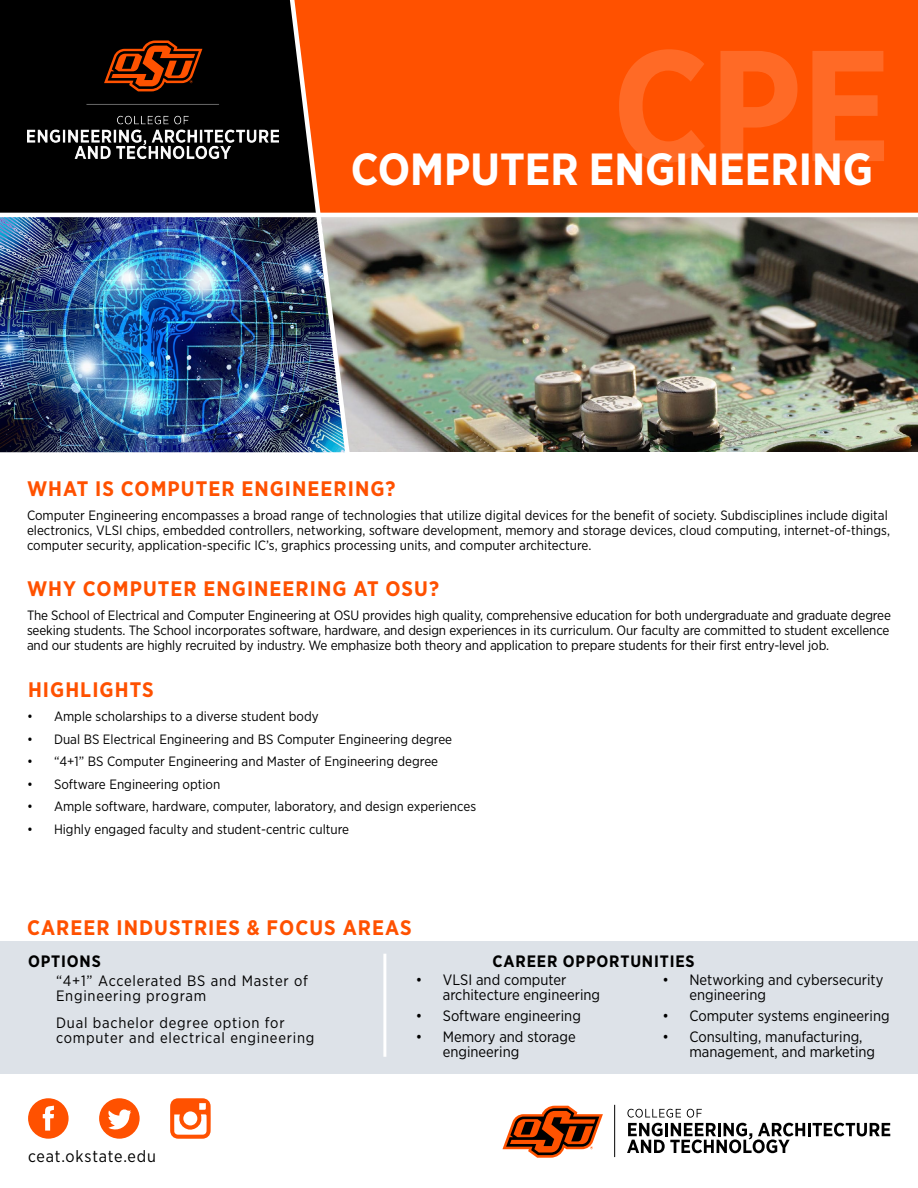
<style>
.page{position:relative;width:918px;height:1188px;background:#fff}
.page>*{position:absolute;margin:0;border:0;box-sizing:border-box;transform-origin:0 0}
.t1{font:700 157.5px "Gotham Narrow";color:#fff}
.t2{font:700 45px "Gotham Narrow";color:#fff}
.t3{font:700 21px "Gotham Narrow";letter-spacing:.05em;color:#ff5100}
.t4{font:700 16.5px "Gotham Narrow";letter-spacing:.05em;color:#000}
.t5{font:16.5px "Gotham Narrow";letter-spacing:.05em;color:#000}
.t6{font:15px/15px "Gotham Narrow";color:#000}
.t7{font:15px/15px "Gotham Narrow";letter-spacing:.05em;color:#000}
.t8{font:13.5px/15px "Gotham Narrow";color:#000}
</style>
<div class="page">
<div style="left:0;top:0;width:286px;height:213px;background:#000"></div>
<img style="left:27px;top:98px;width:252px;height:61px">
<img style="left:353px;top:217px;width:565px;height:235px">
<img style="left:0;top:217px;width:286px;height:235px">
<div style="left:353px;top:0;width:565px;height:213px;background:#ff5100"></div>
<img style="left:286px;top:0;width:67px;height:453px">
<hr style="left:0;top:213px;width:918px;height:4px;background:#fff">
<div style="left:0;top:941px;width:918px;height:133px;background:#dde2e8"></div>
<hr style="left:383px;top:954px;width:3px;height:103px;background:#fff">
<hr style="left:614px;top:1105px;width:1px;height:52px;background:#000">
<svg style="left:627px;top:1109px;width:263px;height:44px"></svg>
<svg style="left:28px;top:1098px;width:41px;height:41px"></svg>
<svg style="left:99px;top:1098px;width:41px;height:41px"></svg>
<svg style="left:170px;top:1098px;width:41px;height:41px"></svg>
<svg style="left:104px;top:40px;width:98px;height:51px;background:#662000"></svg>
<svg style="left:502px;top:1106px;width:101px;height:52px"></svg>
<h1 class="t1" style="left:612px;top:5px;width:281px">CPE</h1>
<h2 class="t2" style="left:351px;top:140px;width:524px">COMPUTER ENGINEERING</h2>
<h3 class="t3" style="left:27px;top:475px;width:370px">WHAT IS COMPUTER ENGINEERING?</h3>
<p class="t8" style="left:27px;top:508px;width:865px">Computer Engineering encompasses a broad range of technologies that utilize digital devices for the benefit of society. Subdisciplines include digital electronics, VLSI chips, embedded controllers, networking, software development, memory and storage devices, cloud computing, internet-of-things, computer security, application-specific IC’s, graphics processing units, and computer architecture.</p>
<h3 class="t3" style="left:27px;top:575px;width:414px">WHY COMPUTER ENGINEERING AT OSU?</h3>
<p class="t8" style="left:27px;top:607px;width:865px;text-align:justify">The School of Electrical and Computer Engineering at OSU provides high quality, comprehensive education for both undergraduate and graduate degree seeking students. The School incorporates software, hardware, and design experiences in its curriculum. Our faculty are committed to student excellence and our students are highly recruited by industry. We emphasize both theory and application to prepare students for their first entry-level job.</p>
<h3 class="t3" style="left:28px;top:676px;width:127px">HIGHLIGHTS</h3>
<p class="t8" style="left:27px;top:709px;width:293px">• Ample scholarships to a diverse student body</p>
<p class="t8" style="left:27px;top:731px;width:427px">• Dual BS Electrical Engineering and BS Computer Engineering degree</p>
<p class="t8" style="left:27px;top:754px;width:413px">• “4+1” BS Computer Engineering and Master of Engineering degree</p>
<p class="t8" style="left:27px;top:776px;width:195px">• Software Engineering option</p>
<p class="t8" style="left:27px;top:799px;width:451px">• Ample software, hardware, computer, laboratory, and design experiences</p>
<p class="t8" style="left:27px;top:821px;width:324px">• Highly engaged faculty and student-centric culture</p>
<h3 class="t3" style="left:27px;top:914px;width:386px">CAREER INDUSTRIES &amp; FOCUS AREAS</h3>
<p class="t4" style="left:28px;top:950px;width:74px">OPTIONS</p>
<p class="t4" style="left:493px;top:950px;width:204px">CAREER OPPORTUNITIES</p>
<p class="t6" style="left:443px;top:972px;width:159px;text-indent:-27px">• VLSI and computer architecture engineering</p>
<p class="t6" style="left:416px;top:1008px;width:167px">• Software engineering</p>
<p class="t6" style="left:443px;top:1029px;width:134px;text-indent:-27px">• Memory and storage engineering</p>
<p class="t6" style="left:689px;top:972px;width:196px;text-indent:-27px">• Networking and cybersecurity engineering</p>
<p class="t6" style="left:662px;top:1008px;width:229px">• Computer systems engineering</p>
<p class="t6" style="left:689px;top:1029px;width:187px;text-indent:-27px">• Consulting, manufacturing, management, and marketing</p>
<p class="t7" style="left:56px;top:973px;width:253px">“4+1” Accelerated BS and Master of<br>Engineering program</p>
<p class="t7" style="left:56px;top:1015px;width:260px">Dual bachelor degree option for computer and electrical engineering</p>
<p class="t5" style="left:28px;top:1146px;width:129px">ceat.okstate.edu</p>
</div>
